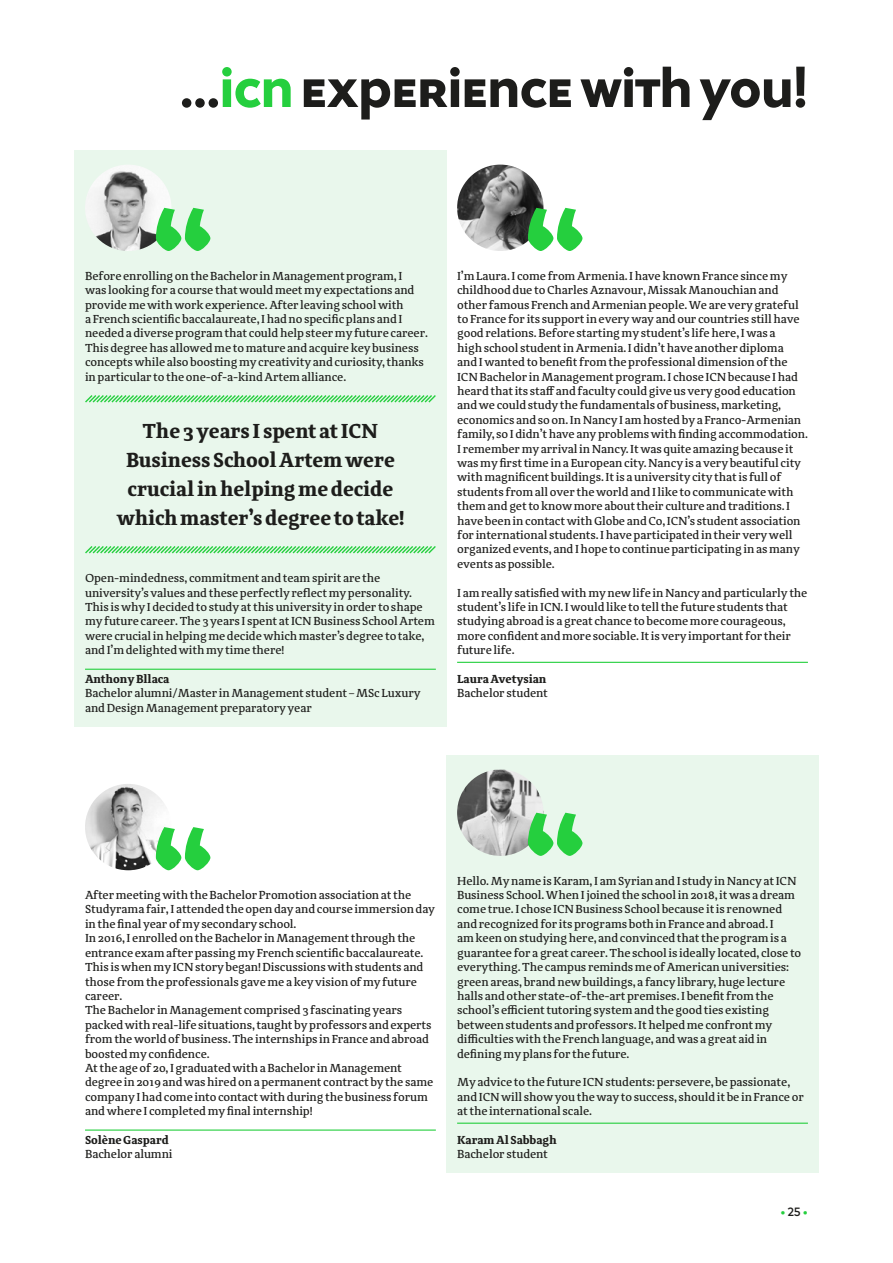
<style>
.page{position:relative;width:893px;height:1263px;background:#fff}
.page>*{position:absolute;margin:0;border:0;box-sizing:border-box;transform-origin:0 0}
.t1{font:700 60px "Artem";letter-spacing:-.01em;color:#1d1d1b}
.t2{font:700 21px/28.8px "Adagio Serif";letter-spacing:-.01em;color:#1d1d1b;text-align:center}
.t3{font:500 12px/14.4px "Adagio Serif";letter-spacing:-.01em;color:#1d1d1b}
.t4{font:700 12px "Adagio Serif";letter-spacing:-.01em;color:#1d1d1b}
.t5{font:500 12px "Mark Pro";color:#25cf3e}
.s1{color:#25cf3e}
.s2{color:#1d1d1b}
</style>
<div class="page">
<div style="left:74px;top:150px;width:372px;height:576px;background:#e9f7ec"></div>
<div style="left:446px;top:755px;width:373px;height:418px;background:#e9f7ec"></div>
<img style="left:457px;top:165px;width:86px;height:86px;border-radius:43px">
<img style="left:457px;top:769px;width:86px;height:87px;border-radius:43px">
<img style="left:85px;top:784px;width:86px;height:86px;border-radius:43px">
<img style="left:85px;top:165px;width:86px;height:86px;border-radius:43px">
<svg style="left:528px;top:208px;width:54px;height:43px"></svg>
<svg style="left:528px;top:813px;width:54px;height:43px"></svg>
<svg style="left:156px;top:827px;width:54px;height:43px"></svg>
<svg style="left:156px;top:208px;width:54px;height:43px"></svg>
<hr style="left:457px;top:662px;width:351px;height:1px;background:#25cf3e">
<hr style="left:457px;top:1122px;width:351px;height:2px;background:#25cf3e">
<hr style="left:85px;top:1129px;width:351px;height:2px;background:#25cf3e">
<hr style="left:85px;top:669px;width:351px;height:1px;background:#25cf3e">
<svg style="left:85px;top:546px;width:351px;height:8px"></svg>
<svg style="left:85px;top:395px;width:351px;height:8px"></svg>
<h1 class="t1" style="left:180px;top:63px;width:630px">...<span class="s1">icn</span> experience with you!</h1>
<p class="t3" style="left:85px;top:269px;width:344px">Before enrolling on the Bachelor in Management program, I<br>was looking for a course that would meet my expectations and provide me with work experience. After leaving school with<br>a French scientific baccalaureate, I had no specific plans and I needed a diverse program that could help steer my future career.<br>This degree has allowed me to mature and acquire key business concepts while also boosting my creativity and curiosity, thanks in particular to the one-of-a-kind Artem alliance.</p>
<h2 class="t2" style="left:117px;top:417px;width:289px">The 3 years I spent at ICN<br>Business School Artem were crucial in helping me decide which master’s degree to take!</h2>
<p class="t3" style="left:85px;top:571px;width:351px">Open-mindedness, commitment and team spirit are the university’s values and these perfectly reflect my personality.<br>This is why I decided to study at this university in order to shape my future career. The 3 years I spent at ICN Business School Artem were crucial in helping me decide which master’s degree to take, and I’m delighted with my time there!</p>
<p class="t4" style="left:85px;top:671px;width:86px">Anthony Bllaca</p>
<p class="t3" style="left:85px;top:686px;width:337px">Bachelor alumni/Master in Management student – MSc Luxury and Design Management preparatory year</p>
<p class="t3" style="left:457px;top:269px;width:352px">I’m Laura. I come from Armenia. I have known France since my childhood due to Charles Aznavour, Missak Manouchian and other famous French and Armenian people. We are very grateful to France for its support in every way and our countries still have good relations. Before starting my student’s life here, I was a<br>high school student in Armenia. I didn’t have another diploma<br>and I wanted to benefit from the professional dimension of the ICN Bachelor in Management program. I chose ICN because I had heard that its staff and faculty could give us very good education and we could study the fundamentals of business, marketing, economics and so on. In Nancy I am hosted by a Franco-Armenian family, so I didn’t have any problems with finding accommodation.<br>I remember my arrival in Nancy. It was quite amazing because it was my first time in a European city. Nancy is a very beautiful city with magnificent buildings. It is a university city that is full of students from all over the world and I like to communicate with them and get to know more about their culture and traditions. I have been in contact with Globe and Co, ICN’s student association for international students. I have participated in their very well organized events, and I hope to continue participating in as many events as possible.</p>
<p class="t3" style="left:457px;top:585px;width:352px">I am really satisfied with my new life in Nancy and particularly the student’s life in ICN. I would like to tell the future students that studying abroad is a great chance to become more courageous, more confident and more sociable. It is very important for their future life.</p>
<p class="t4" style="left:457px;top:671px;width:91px">Laura Avetysian</p>
<p class="t3" style="left:457px;top:686px;width:92px">Bachelor student</p>
<p class="t3" style="left:85px;top:888px;width:352px">After meeting with the Bachelor Promotion association at the Studyrama fair, I attended the open day and course immersion day in the final year of my secondary school.<br>In 2016, I enrolled on the Bachelor in Management through the entrance exam after passing my French scientific baccalaureate.<br>This is when my ICN story began! Discussions with students and those from the professionals gave me a key vision of my future career.<br>The Bachelor in Management comprised 3 fascinating years packed with real-life situations, taught by professors and experts from the world of business. The internships in France and abroad boosted my confidence.<br>At the age of 20, I graduated with a Bachelor in Management degree in 2019 and was hired on a permanent contract by the same company I had come into contact with during the business forum and where I completed my final internship!</p>
<p class="t4" style="left:85px;top:1132px;width:85px">Solène Gaspard</p>
<p class="t3" style="left:85px;top:1147px;width:89px">Bachelor alumni</p>
<p class="t3" style="left:457px;top:873px;width:346px">Hello. My name is Karam, I am Syrian and I study in Nancy at ICN Business School. When I joined the school in 2018, it was a dream come true. I chose ICN Business School because it is renowned and recognized for its programs both in France and abroad. I<br>am keen on studying here, and convinced that the program is a guarantee for a great career. The school is ideally located, close to everything. The campus reminds me of American universities: green areas, brand new buildings, a fancy library, huge lecture halls and other state-of-the-art premises. I benefit from the school’s efficient tutoring system and the good ties existing between students and professors. It helped me confront my difficulties with the French language, and was a great aid in defining my plans for the future.</p>
<p class="t3" style="left:457px;top:1075px;width:348px">My advice to the future ICN students: persevere, be passionate, and ICN will show you the way to success, should it be in France or at the international scale.</p>
<p class="t4" style="left:457px;top:1132px;width:101px">Karam Al Sabbagh</p>
<p class="t3" style="left:457px;top:1147px;width:92px">Bachelor student</p>
<p class="t5" style="left:780px;top:1203px;width:29px">• <span class="s2">25</span> •</p>
</div>
